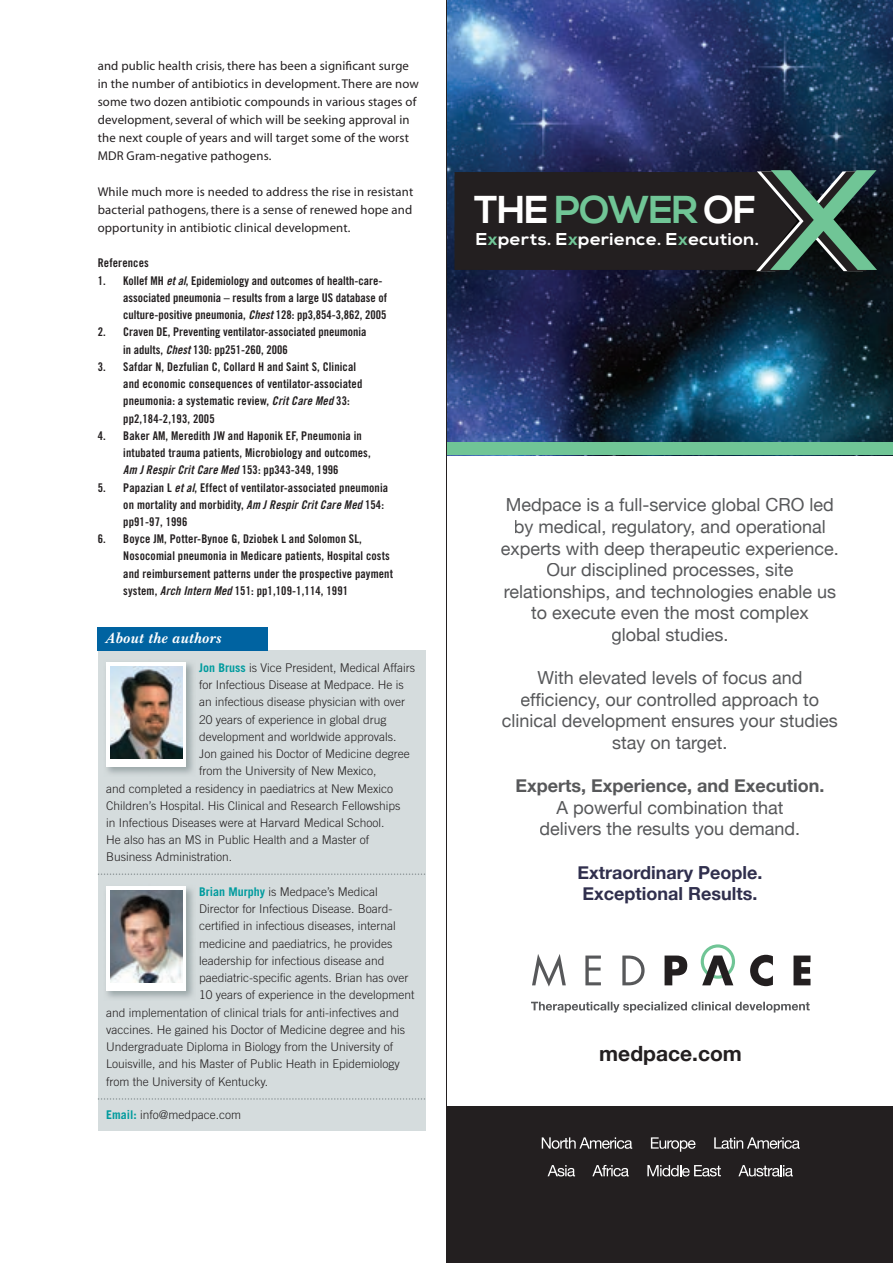
<style>
.page{position:relative;width:893px;height:1263px;background:#fff}
.page>*{position:absolute;margin:0;border:0;box-sizing:border-box;transform-origin:0 0}
.t1{font:243.9px "Chisel Normal";color:#fff;scale:1.05 1}
.t2{font:700 38.85px "Nexa";letter-spacing:-.025em;color:#fff}
.t3{font:700 21px "Helvetica Neue";color:#231f20}
.t4{font:18px/21.6px "Helvetica Neue";color:#57585a;text-align:center}
.t5{font:700 18px/21.6px "Helvetica Neue";color:#302f4d}
.t6{font:700 18px "Helvetica Neue";color:#57585a}
.t7{font:700 17.1px "Nexa";letter-spacing:.015em;color:#fff;scale:1.09 1}
.t8{font:italic 700 15px "New Baskerville IT Cby BT";color:#fff}
.t9{font:12.75px/18px "Myriad";letter-spacing:.01em;color:#231f20}
.t10{font:300 12px "Trade Gothic";color:#231f20}
.t11{font:12px/17.2px "Trade Gothic Bold Cond Twenty";letter-spacing:.01em;color:#231f20}
.t12{font:12px "Trade Gothic Bold Cond Twenty Obl";letter-spacing:.01em;color:#231f20}
.s1{font-family:"Trade Gothic Bold Cond Twenty Obl"}
.s2{font-family:"Trade Gothic Bold Cond Twenty"}
.s3{font-weight:700;color:#009b9e}
.s4{color:#70c596}
</style>
<div class="page">
<div style="left:98px;top:651px;width:327px;height:480px;background:#d5dcdd"></div>
<img style="left:106px;top:663px;width:87px;height:111px">
<svg style="left:106px;top:662px;width:80px;height:104px;background:#f0f2f2"></svg>
<img style="left:106px;top:886px;width:87px;height:112px">
<svg style="left:106px;top:887px;width:80px;height:104px;background:#eaeced"></svg>
<img style="left:447px;top:0;width:446px;height:442px">
<div style="left:446px;top:1106px;width:447px;height:157px;background:#231f20"></div>
<div style="left:454px;top:172px;width:343px;height:98px;background:#231f20"></div>
<svg style="left:532px;top:954px;width:34px;height:32px"></svg>
<svg style="left:585px;top:955px;width:16px;height:30px"></svg>
<svg style="left:622px;top:955px;width:23px;height:30px"></svg>
<svg style="left:665px;top:955px;width:22px;height:30px"></svg>
<svg style="left:701px;top:944px;width:34px;height:41px"></svg>
<svg style="left:750px;top:955px;width:23px;height:31px"></svg>
<svg style="left:793px;top:955px;width:17px;height:30px"></svg>
<svg style="left:531px;top:1002px;width:279px;height:10px"></svg>
<div style="left:446px;top:442px;width:447px;height:13px;background:#70c596"></div>
<svg style="left:542px;top:1137px;width:90px;height:12px"></svg>
<svg style="left:651px;top:1137px;width:44px;height:15px"></svg>
<svg style="left:714px;top:1137px;width:86px;height:12px"></svg>
<svg style="left:548px;top:1165px;width:27px;height:11px"></svg>
<svg style="left:592px;top:1165px;width:37px;height:11px"></svg>
<svg style="left:647px;top:1165px;width:74px;height:11px"></svg>
<svg style="left:738px;top:1165px;width:55px;height:11px"></svg>
<hr style="left:446px;top:0;width:1px;height:1263px;background:#231f20">
<img style="left:111px;top:666px;width:71px;height:92px">
<img style="left:111px;top:891px;width:71px;height:91px">
<div style="left:98px;top:627px;width:170px;height:24px;background:#0063a1"></div>
<svg style="left:98px;top:873px;width:327px;height:2px"></svg>
<svg style="left:98px;top:1098px;width:327px;height:2px"></svg>
<p class="t9" style="left:98px;top:57px;width:323px">and public health crisis, there has been a significant surge in the number of antibiotics in development. There are now some two dozen antibiotic compounds in various stages of development, several of which will be seeking approval in the next couple of years and will target some of the worst MDR Gram-negative pathogens.</p>
<p class="t9" style="left:98px;top:183px;width:317px;text-align:justify">While much more is needed to address the rise in resistant bacterial pathogens, there is a sense of renewed hope and opportunity in antibiotic clinical development.</p>
<p class="t11" style="left:98px;top:254px;width:53px">References</p>
<p class="t11" style="left:123px;top:272px;width:265px;text-indent:-26px">1. Kollef MH <span class="s1">et al</span>, Epidemiology and outcomes of health-care&shy;associated pneumonia – results from a large US database of culture-positive pneumonia, <span class="s1">Chest</span> 128: pp3,854-3,862, 2005</p>
<p class="t11" style="left:123px;top:323px;width:245px;text-indent:-26px">2. Craven DE, Preventing ventilator-associated pneumonia in adults, <span class="s1">Chest</span> 130: pp251-260, 2006</p>
<p class="t11" style="left:123px;top:358px;width:241px;text-indent:-26px">3. Safdar N, Dezfulian C, Collard H and Saint S, Clinical and economic consequences of ventilator-associated pneumonia: a systematic review, <span class="s1">Crit Care Med</span> 33: pp2,184-2,193, 2005</p>
<p class="t11" style="left:123px;top:427px;width:249px;text-indent:-26px">4. Baker AM, Meredith JW and Haponik EF, Pneumonia in intubated trauma patients, Microbiology and outcomes,</p>
<p class="t12" style="left:123px;top:463px;width:217px">Am J Respir Crit Care Med <span class="s2">153: pp343-349, 1996</span></p>
<p class="t11" style="left:123px;top:478px;width:266px;text-indent:-26px">5. Papazian L <span class="s1">et al</span>, Effect of ventilator-associated pneumonia on mortality and morbidity, <span class="s1">Am J Respir Crit Care Med</span> 154: pp91-97, 1996</p>
<p class="t11" style="left:123px;top:530px;width:271px;text-indent:-26px">6. Boyce JM, Potter-Bynoe G, Dziobek L and Solomon SL, Nosocomial pneumonia in Medicare patients, Hospital costs and reimbursement patterns under the prospective payment system, <span class="s1">Arch Intern Med</span> 151: pp1,109-1,114, 1991</p>
<p class="t8" style="left:106px;top:629px;width:117px">About the authors</p>
<p class="t10" style="left:199px;top:660px;width:217px"><span class="s3">Jon Bruss</span> is Vice President, Medical Affairs</p>
<p class="t10" style="left:199px;top:678px;width:206px">for Infectious Disease at Medpace. He is</p>
<p class="t10" style="left:199px;top:695px;width:208px">an infectious disease physician with over</p>
<p class="t10" style="left:199px;top:712px;width:189px">20 years of experience in global drug</p>
<p class="t10" style="left:199px;top:729px;width:199px">development and worldwide approvals.</p>
<p class="t10" style="left:199px;top:747px;width:212px">Jon gained his Doctor of Medicine degree</p>
<p class="t10" style="left:199px;top:764px;width:179px">from the University of New Mexico,</p>
<p class="t10" style="left:106px;top:781px;width:288px">and completed a residency in paediatrics at New Mexico</p>
<p class="t10" style="left:106px;top:798px;width:296px">Children’s Hospital. His Clinical and Research Fellowships</p>
<p class="t10" style="left:106px;top:816px;width:280px">in Infectious Diseases were at Harvard Medical School.</p>
<p class="t10" style="left:106px;top:833px;width:264px">He also has an MS in Public Health and a Master of</p>
<p class="t10" style="left:106px;top:850px;width:128px">Business Administration.</p>
<p class="t10" style="left:199px;top:884px;width:180px"><span class="s3">Brian Murphy</span> is Medpace’s Medical</p>
<p class="t10" style="left:199px;top:902px;width:195px">Director for Infectious Disease. Board-</p>
<p class="t10" style="left:199px;top:919px;width:198px">certified in infectious diseases, internal</p>
<p class="t10" style="left:199px;top:936px;width:195px">medicine and paediatrics, he provides</p>
<p class="t10" style="left:199px;top:953px;width:187px">leadership for infectious disease and</p>
<p class="t10" style="left:199px;top:971px;width:211px">paediatric-specific agents. Brian has over</p>
<p class="t10" style="left:199px;top:988px;width:217px">10 years of experience in the development</p>
<p class="t10" style="left:106px;top:1005px;width:294px">and implementation of clinical trials for anti-infectives and</p>
<p class="t10" style="left:106px;top:1022px;width:300px">vaccines. He gained his Doctor of Medicine degree and his</p>
<p class="t10" style="left:106px;top:1040px;width:288px">Undergraduate Diploma in Biology from the University of</p>
<p class="t10" style="left:106px;top:1057px;width:295px">Louisville, and his Master of Public Heath in Epidemiology</p>
<p class="t10" style="left:106px;top:1074px;width:163px">from the University of Kentucky.</p>
<p class="t10" style="left:106px;top:1107px;width:136px"><span class="s3">Email:</span> info@medpace.com</p>
<h1 class="t1" style="left:754px;top:54px;width:110px">x</h1>
<h2 class="t2" style="left:474px;top:188px;width:283px">THE <span class="s4">POWER</span> OF</h2>
<h3 class="t7" style="left:476px;top:229px;width:262px">E<span class="s4">x</span>perts. E<span class="s4">x</span>perience. E<span class="s4">x</span>ecution.</h3>
<p class="t4" style="left:501px;top:495px;width:340px">Medpace is a full-service global CRO led by medical, regulatory, and operational experts with deep therapeutic experience.<br>Our disciplined processes, site relationships, and technologies enable us to execute even the most complex<br>global studies.</p>
<h3 class="t4" style="left:502px;top:668px;width:338px">With elevated levels of focus and efficiency, our controlled approach to clinical development ensures your studies stay on target.</h3>
<h3 class="t6" style="left:515px;top:772px;width:310px">Experts, Experience, and Execution.</h3>
<h3 class="t4" style="left:539px;top:798px;width:262px">A powerful combination that delivers the results you demand.</h3>
<h3 class="t5" style="left:577px;top:862px;width:186px">Extraordinary People.<br>Exceptional Results.</h3>
<h3 class="t3" style="left:599px;top:1037px;width:144px">medpace.com</h3>
</div>
